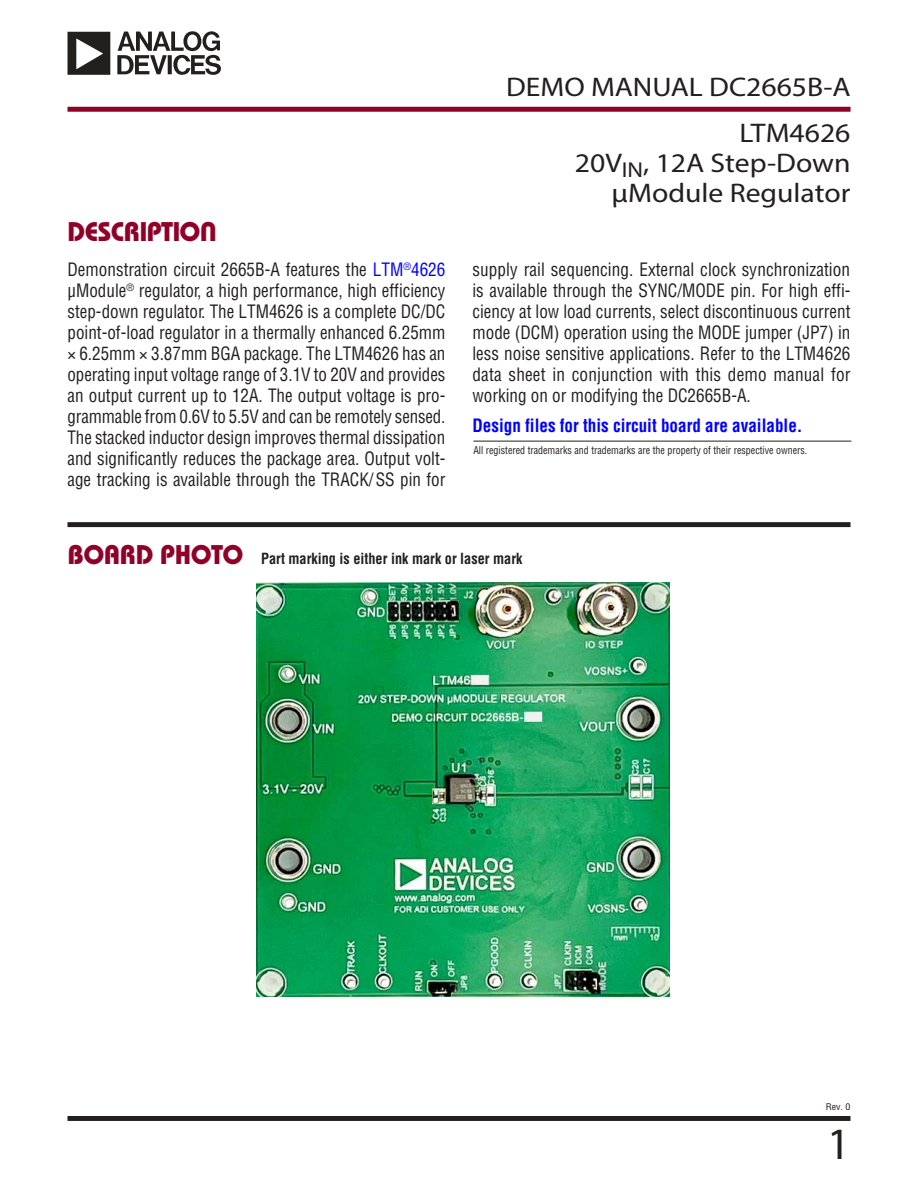
<style>
.page{position:relative;width:918px;height:1188px;background:#fff}
.page>*{position:absolute;margin:0;border:0;box-sizing:border-box;transform-origin:0 0}
.t1{font:45px "Myriad Pro";color:#221f1f}
.t2{font:27px/30px "Myriad Pro";color:#221f1f;text-align:right;scale:1.1 1}
.t3{font:27px "Linear Bauhaus";letter-spacing:-.02em;color:#910028}
.t4{font:18px/21px "Linear Helv Cond";color:#221f1f;text-align:justify;scale:.95 1}
.t5{font:18px/21px "Linear Helv Cond";color:#221f1f;text-align:justify;scale:.96 1}
.t6{font:700 18px "Linear Helv Cond";color:#00f;scale:.95 1}
.t7{font:700 15px "Linear Helv Cond";color:#221f1f;scale:.95 1}
.t8{font:10.5px "Linear Helv Cond";color:#221f1f;scale:.95 1}
.t9{font:9px "Linear Helv Cond";color:#221f1f;scale:1.1 1}
.s1{color:#00f}
.s2{font-family:"Linear Bauhaus";font-weight:400;font-size:27px;color:#910028}
</style>
<div class="page">
<div style="left:68px;top:1116px;width:783px;height:5px;background:#221f1f"></div>
<svg style="left:68px;top:31px;width:153px;height:44px"></svg>
<svg style="left:67px;top:106px;width:784px;height:2px"></svg>
<div style="left:68px;top:107px;width:783px;height:5px;background:#900027"></div>
<hr style="left:473px;top:441px;width:378px;height:1px;background:#221f1f">
<div style="left:68px;top:522px;width:783px;height:5px;background:#221f1f"></div>
<img style="left:257px;top:583px;width:412px;height:414px">
<h2 class="t2" style="left:506px;top:74px;width:315px">DEMO MANUAL DC2665B-A</h2>
<h2 class="t3" style="left:68px;top:221px;width:151px">DESCRIPTION</h2>
<p class="t4" style="left:67px;top:261px;width:399px">Demonstration circuit 2665B-A features the <span class="s1">LTM</span><sup>®</sup><span class="s1">4626 </span>µModule<sup>®</sup> regulator, a high performance, high efficiency step-down regulator. The LTM4626 is a complete DC/DC point-of-load regulator in a thermally enhanced 6.25mm × 6.25mm × 3.87mm BGA package. The LTM4626 has an operating input voltage range of 3.1V to 20V and provides an output current up to 12A. The output voltage is pro&shy;grammable from 0.6V to 5.5V and can be remotely sensed.<br>The stacked inductor design improves thermal dissipation and significantly reduces the package area. Output volt&shy;age tracking is available through the TRACK/ SS pin for</p>
<h2 class="t2" style="left:575px;top:120px;width:252px">LTM4626<br>20V<sub>IN</sub>, 12A Step-Down µModule Regulator</h2>
<p class="t5" style="left:472px;top:261px;width:395px">supply rail sequencing. External clock synchronization is available through the SYNC/MODE pin. For high effi&shy;ciency at low load currents, select discontinuous current mode (DCM) operation using the MODE jumper (JP7) in less noise sensitive applications. Refer to the LTM4626 data sheet in conjunction with this demo manual for working on or modifying the DC2665B-A.</p>
<p class="t6" style="left:472px;top:418px;width:349px">Design files for this circuit board are available.</p>
<p class="t8" style="left:473px;top:446px;width:353px">All registered trademarks and trademarks are the property of their respective owners.</p>
<p class="t7" style="left:68px;top:552px;width:480px"><span class="s2">BOARD PHOTO</span> Part marking is either ink mark or laser mark</p>
<p class="t9" style="left:826px;top:1102px;width:24px">Rev. 0</p>
<h1 class="t1" style="left:827px;top:1127px;width:25px">1</h1>
</div>
